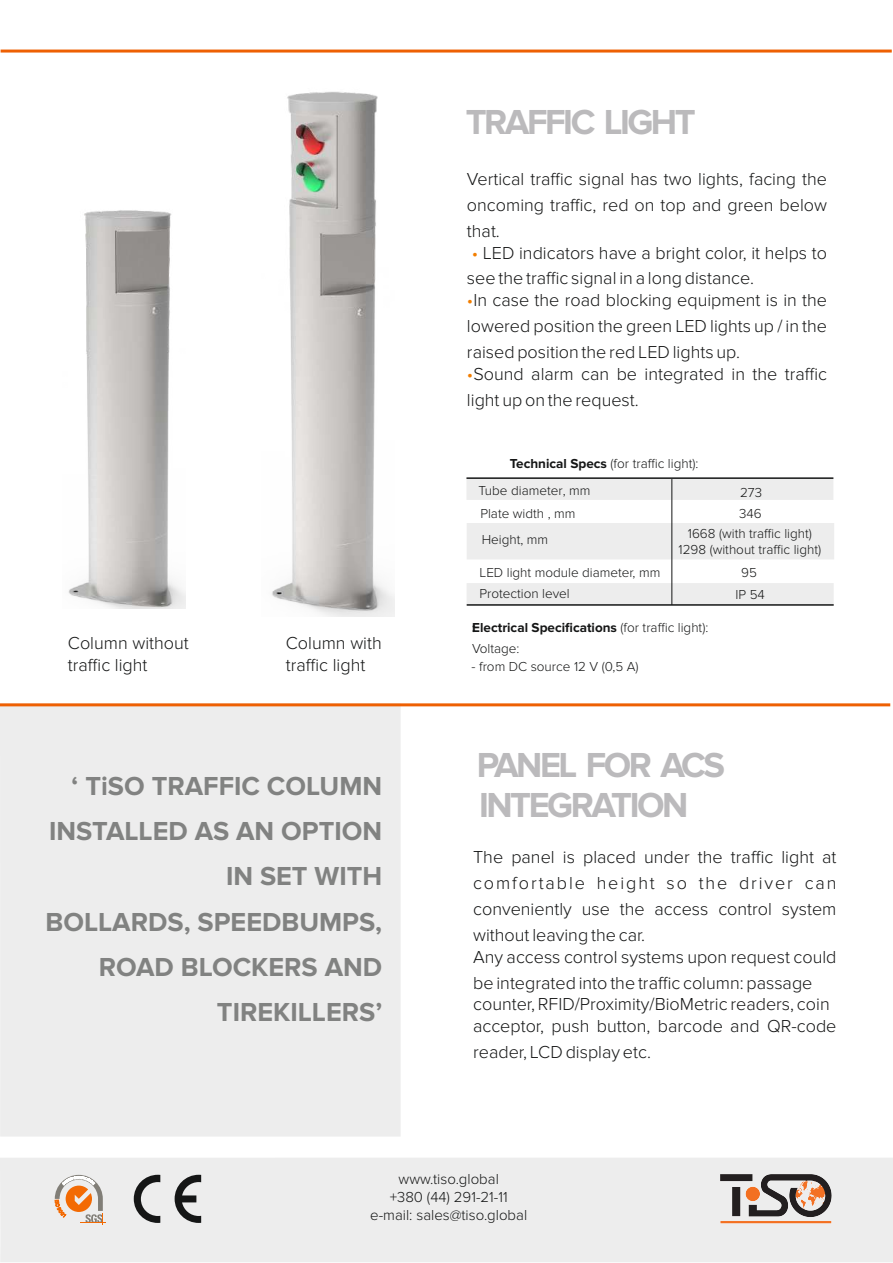
<style>
.page{position:relative;width:893px;height:1263px;background:#fff}
.page>*{position:absolute;margin:0;border:0;box-sizing:border-box;transform-origin:0 0}
.t1{font:700 36px "Proxima Nova";letter-spacing:-.07em;color:#bbbabc}
.t2{font:700 27px/45px "Proxima Nova";color:#818281;text-align:right}
.t3{font:300 18px/25.8px "Proxima Nova";color:#151616}
.t4{font:300 15px/18.3px "Proxima Nova";color:#151616;text-align:center}
.t5{font:300 13.5px/20.9px "Proxima Nova";color:#151616}
.s1{color:#f27e00}
.s2{font-weight:700}
</style>
<div class="page">
<div style="left:0;top:706px;width:401px;height:430px;background:#ededed"></div>
<div style="left:0;top:1158px;width:893px;height:104px;background:#ededed"></div>
<svg style="left:134px;top:1175px;width:26px;height:48px"></svg>
<svg style="left:175px;top:1175px;width:26px;height:48px"></svg>
<img style="left:720px;top:1174px;width:111px;height:49px">
<hr style="left:1px;top:50px;width:891px;height:3px;background:#ee6003">
<hr style="left:0;top:703px;width:890px;height:3px;background:#ee6003">
<img style="left:272px;top:91px;width:122px;height:525px">
<img style="left:68px;top:210px;width:117px;height:398px">
<div style="left:467px;top:583px;width:367px;height:21px;background:#ededed"></div>
<div style="left:467px;top:523px;width:367px;height:36px;background:#ededed"></div>
<div style="left:467px;top:479px;width:366px;height:21px;background:#ededed"></div>
<hr style="left:466px;top:477px;width:367px;height:2px;background:#151616">
<hr style="left:671px;top:479px;width:1px;height:126px;background:#151616">
<hr style="left:467px;top:604px;width:367px;height:2px;background:#151616">
<svg style="left:55px;top:1175px;width:51px;height:50px"></svg>
<h1 class="t1" style="left:466px;top:106px;width:232px">TRAFFIC LIGHT</h1>
<p class="t3" style="left:467px;top:167px;width:362px;text-align:justify">Vertical traffic signal has two lights, facing the oncoming traffic, red on top and green below that.</p>
<p class="t3" style="left:467px;top:240px;width:362px"><span class="s1">•</span> LED indicators have a bright color, it helps to see the traffic signal in a long distance.</p>
<p class="t3" style="left:467px;top:288px;width:362px;text-align:justify"><span class="s1">•</span>In case the road blocking equipment is in the lowered position the green LED lights up / in the raised position the red LED lights up.</p>
<p class="t3" style="left:467px;top:362px;width:362px"><span class="s1">•</span>Sound alarm can be integrated in the traffic light up on the request.</p>
<p class="t5" style="left:510px;top:454px;width:190px"><span class="s2">Technical Specs</span> (for traffic light):</p>
<p class="t5" style="left:479px;top:480px;width:113px">Tube diameter, mm</p>
<p class="t5" style="left:740px;top:482px;width:23px">273</p>
<p class="t5" style="left:482px;top:530px;width:68px">Height, mm</p>
<p class="t5" style="left:741px;top:563px;width:17px">95</p>
<p class="t5" style="left:480px;top:503px;width:97px">Plate width , mm</p>
<p class="t5" style="left:739px;top:503px;width:24px">346</p>
<p class="t5" style="left:678px;top:526px;width:144px;line-height:16.5px;text-align:center">1668 (with traffic light)<br>1298 (without traffic light)</p>
<p class="t5" style="left:480px;top:563px;width:182px">LED light module diameter, mm</p>
<p class="t3" style="left:68px;top:633px;width:122px;line-height:21.9px">Column without traffic light</p>
<p class="t3" style="left:286px;top:633px;width:97px;line-height:21.9px">Column with traffic light</p>
<h2 class="t2" style="left:45px;top:765px;width:338px">‘ TiSO TRAFFIC COLUMN<br>INSTALLED AS AN OPTION<br>IN SET WITH<br>BOLLARDS, SPEEDBUMPS,<br>ROAD BLOCKERS AND<br>TIREKILLERS’</h2>
<p class="t5" style="left:479px;top:583px;width:92px">Protection level</p>
<p class="t5" style="left:736px;top:585px;width:31px">IP 54</p>
<p class="t5" style="left:472px;top:618px;width:238px"><span class="s2">:Electrical Specifications</span> (for traffic light):<br>Voltage:</p>
<p class="t5" style="left:472px;top:657px;width:169px">- from DC source 12 V (0,5 A)</p>
<h1 class="t1" style="left:477px;top:749px;width:250px">PANEL FOR ACS</h1>
<h1 class="t1" style="left:479px;top:788px;width:211px">INTEGRATION</h1>
<p class="t3" style="left:473px;top:845px;width:365px;text-align:justify">The panel is placed under the traffic light at comfortable height so the driver can conveniently use the access control system without leaving the car.</p>
<p class="t3" style="left:473px;top:944px;width:365px">Any access control systems upon request could be integrated into the traffic column: passage</p>
<p class="t3" style="left:473px;top:994px;width:365px;line-height:21.9px">counter, RFID/Proximity/BioMetric readers, coin acceptor, push button, barcode and QR-code</p>
<p class="t3" style="left:473px;top:1040px;width:179px">reader, LCD display etc.</p>
<p class="t4" style="left:370px;top:1170px;width:159px">www.tiso.global<br>+380 (44) 291-21-11 e-mail: sales@tiso.global</p>
</div>
